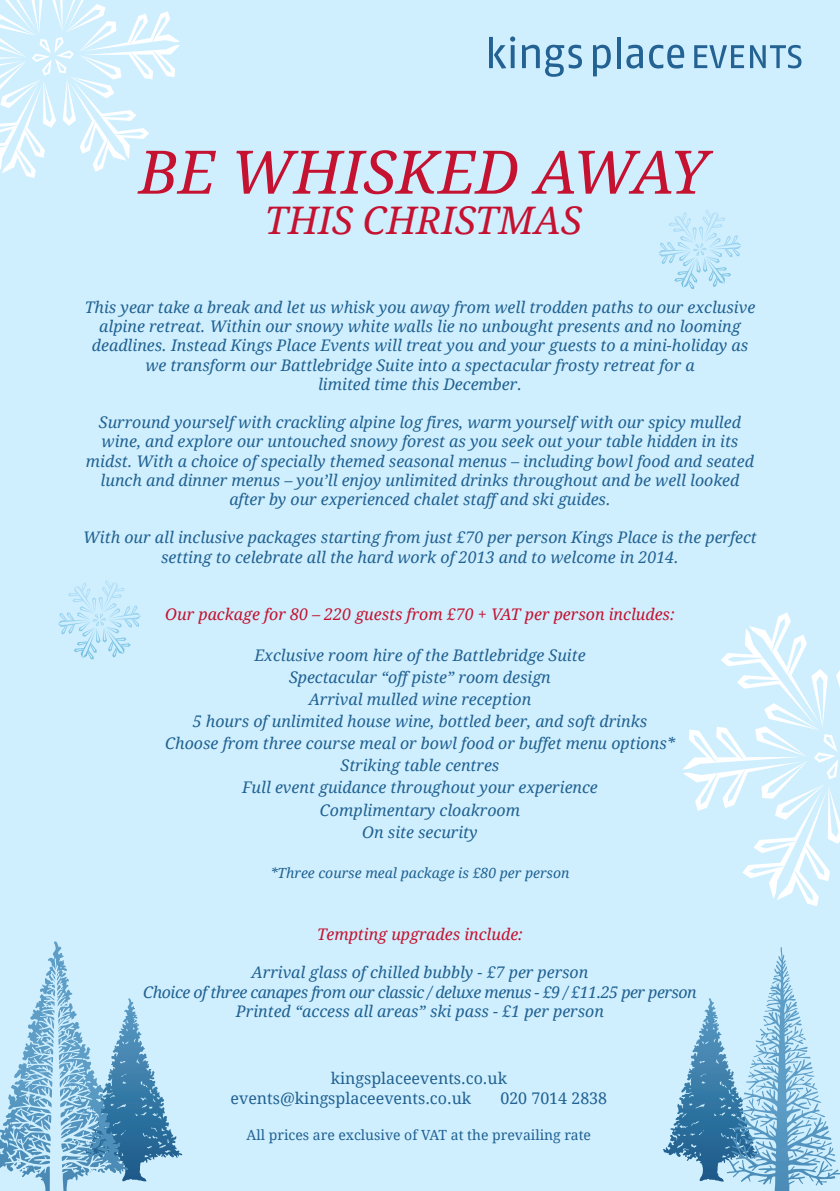
<style>
.page{position:relative;width:840px;height:1191px;background:#fff}
.page>*{position:absolute;margin:0;border:0;box-sizing:border-box;transform-origin:0 0}
.t1{font:italic 60px "Droid Serif";color:#c41230}
.t2{font:italic 38px "Droid Serif";color:#c41230}
.t3{font:italic 16px/19.2px "Droid Serif";color:#216191;text-align:center}
.t4{font:italic 16px "Droid Serif";color:#c41230}
.t5{font:italic 16px "Droid Serif";letter-spacing:-.03em;color:#216191}
.t6{font:16px "Droid Serif";color:#216191}
.t7{font:14px "Droid Serif";color:#216191}
.t8{font:italic 14px "Droid Serif";color:#216191}
</style>
<div class="page">
<div style="left:0;top:0;width:839px;height:1191px;background:#cfeffe"></div>
<svg style="left:488px;top:36px;width:27px;height:33px"></svg>
<svg style="left:521px;top:45px;width:60px;height:32px;background:#94bed9"></svg>
<svg style="left:592px;top:45px;width:18px;height:31px"></svg>
<svg style="left:616px;top:37px;width:4px;height:31px"></svg>
<svg style="left:626px;top:45px;width:16px;height:24px"></svg>
<svg style="left:648px;top:45px;width:36px;height:24px"></svg>
<svg style="left:693px;top:45px;width:50px;height:23px"></svg>
<svg style="left:749px;top:45px;width:52px;height:23px"></svg>
<svg style="left:0;top:0;width:180px;height:178px"></svg>
<svg style="left:682px;top:612px;width:157px;height:294px;fill:#cfeffe"></svg>
<svg style="left:107px;top:998px;width:22px;height:83px;background:#92c1dc"></svg>
<svg style="left:686px;top:998px;width:23px;height:82px;background:#94c2dd"></svg>
<svg style="left:48px;top:942px;width:24px;height:64px;background:#a1cee7"></svg>
<svg style="left:762px;top:947px;width:20px;height:88px;background:#aed7ed"></svg>
<svg style="left:58px;top:580px;width:83px;height:73px;background:#c5e9fb"></svg>
<svg style="left:658px;top:210px;width:83px;height:73px;background:#c5e9fb"></svg>
<p class="t1" style="left:139px;top:138px;width:570px">BE WHISKED AWAY</p>
<p class="t2" style="left:264px;top:198px;width:318px">THIS CHRISTMAS</p>
<p class="t3" style="left:85px;top:298px;width:671px">This year take a break and let us whisk you away from well trodden paths to our exclusive alpine retreat. Within our snowy white walls lie no unbought presents and no looming deadlines. Instead Kings Place Events will treat you and your guests to a mini-holiday as we transform our Battlebridge Suite into a spectacular frosty retreat for a</p>
<p class="t3" style="left:318px;top:374px;width:205px">limited time this December.</p>
<p class="t3" style="left:86px;top:413px;width:669px">Surround yourself with crackling alpine log fires, warm yourself with our spicy mulled wine, and explore our untouched snowy forest as you seek out your table hidden in its midst. With a choice of specially themed seasonal menus – including bowl food and seated lunch and dinner menus – you’ll enjoy unlimited drinks throughout and be well looked after by our experienced chalet staff and ski guides.</p>
<p class="t3" style="left:83px;top:528px;width:674px">With our all inclusive packages starting from just £70 per person Kings Place is the perfect setting to celebrate all the hard work of 2013 and to welcome in 2014.</p>
<p class="t4" style="left:165px;top:605px;width:510px">Our package for 80 – 220 guests from £70 + VAT per person includes:</p>
<p class="t3" style="left:254px;top:646px;width:332px">Exclusive room hire of the Battlebridge Suite</p>
<p class="t3" style="left:289px;top:668px;width:263px">Spectacular “off piste” room design</p>
<p class="t3" style="left:308px;top:690px;width:224px">Arrival mulled wine reception</p>
<p class="t3" style="left:193px;top:712px;width:455px">5 hours of unlimited house wine, bottled beer, and soft drinks</p>
<p class="t3" style="left:165px;top:734px;width:511px">Choose from three course meal or bowl food or buffet menu options*</p>
<p class="t3" style="left:340px;top:756px;width:160px">Striking table centres</p>
<p class="t3" style="left:242px;top:778px;width:357px">Full event guidance throughout your experience</p>
<p class="t3" style="left:320px;top:800px;width:201px">Complimentary cloakroom</p>
<p class="t3" style="left:362px;top:822px;width:117px">On site security</p>
<p class="t8" style="left:270px;top:864px;width:300px">*Three course meal package is £80 per person</p>
<p class="t4" style="left:317px;top:925px;width:207px">Tempting upgrades include:</p>
<p class="t3" style="left:251px;top:963px;width:338px">Arrival glass of chilled bubbly - £7 per person</p>
<p class="t5" style="left:143px;top:982px;width:554px">Choice of three canapes from our classic / deluxe menus - £9 / £11.25 per person</p>
<p class="t3" style="left:236px;top:1001px;width:369px">Printed “access all areas” ski pass - £1 per person</p>
<p class="t6" style="left:330px;top:1069px;width:178px">kingsplaceevents.co.uk</p>
<p class="t6" style="left:230px;top:1088px;width:242px">events@kingsplaceevents.co.uk</p>
<p class="t6" style="left:500px;top:1088px;width:108px">020 7014 2838</p>
<p class="t7" style="left:246px;top:1126px;width:346px">All prices are exclusive of VAT at the prevailing rate</p>
</div>
